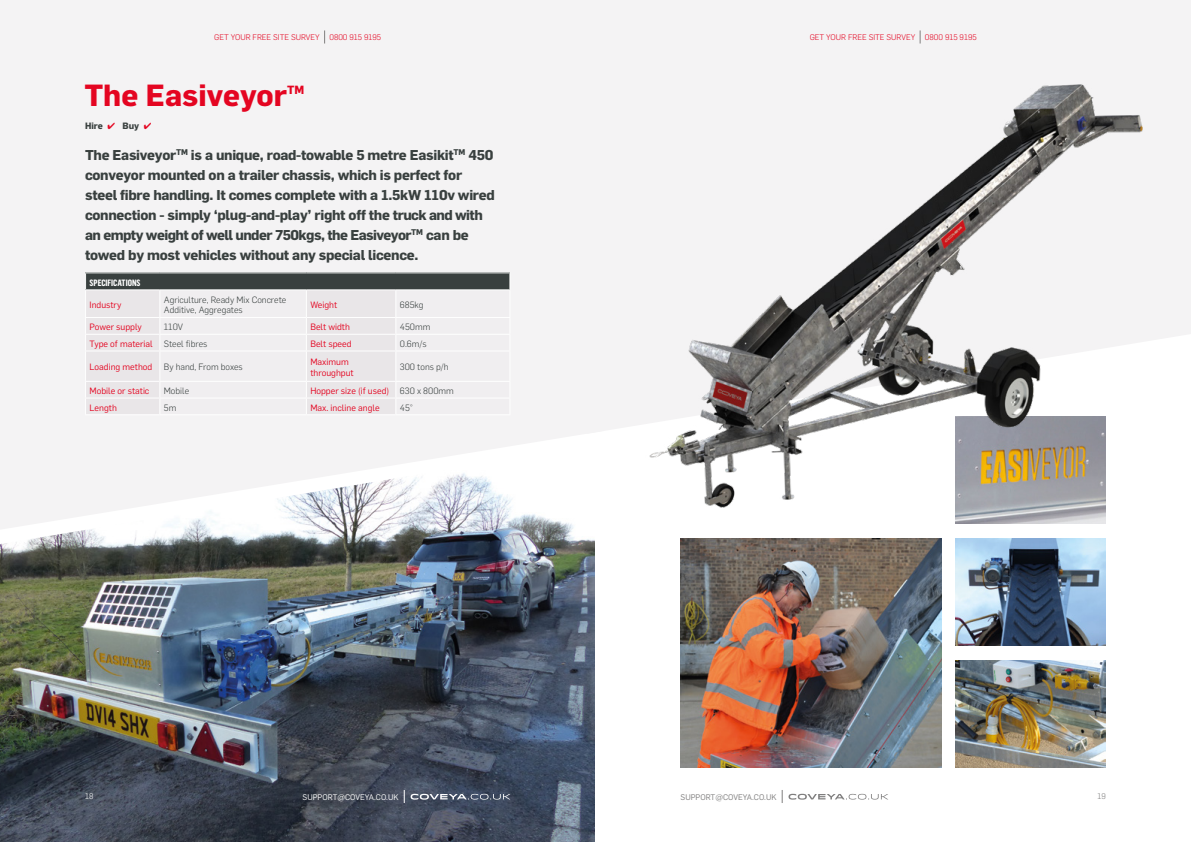
<style>
.page{position:relative;width:1191px;height:842px;background:#fff}
.page>*{position:absolute;margin:0;border:0;box-sizing:border-box;transform-origin:0 0}
.t1{font:700 30px "Flama";color:#e40521}
.t2{font:700 14px/20px "Flama";letter-spacing:-.02em;color:#39403f}
.t3{font:700 11.7px "Flama";color:#e40521}
.t4{font:9px/10.8px "Flama";color:#e40521}
.t5{font:300 9px/10.8px "Flama";color:#39403f}
.t6{font:700 9px "Flama Condensed";color:#fff}
.t7{font:700 9px "Flama";color:#39403f}
.t8{font:300 8px "Flama";color:#e40521}
.t9{font:8px "Flama";color:#fff}
.t10{font:8px "Flama";color:#7f7e7e}
.t11{font:300 8px "Flama";color:#fff}
.t12{font:300 8px "Flama";color:#7f7e7e}
.s1{color:#e40521}
.s2{font-weight:300;color:#39403f}
</style>
<div class="page">
<img style="left:0;top:544px;width:595px;height:298px">
<img style="left:1px;top:530px;width:594px;height:14px">
<svg style="left:0;top:0;width:587px;height:530px;fill:#f4f3f4"></svg>
<svg style="left:324px;top:30px;width:1px;height:14px"></svg>
<svg style="left:404px;top:790px;width:106px;height:13px"></svg>
<div style="left:86px;top:273px;width:424px;height:17px;background:#39403f"></div>
<div style="left:396px;top:290px;width:113px;height:124px;background:#f0eef0"></div>
<hr style="left:85px;top:272px;width:75px;height:1px;background:#fff">
<hr style="left:160px;top:272px;width:146px;height:1px;background:#fff">
<hr style="left:306px;top:272px;width:90px;height:1px;background:#fff">
<hr style="left:396px;top:272px;width:114px;height:1px;background:#fff">
<hr style="left:396px;top:289px;width:114px;height:1px;background:#fff">
<hr style="left:396px;top:317px;width:114px;height:1px;background:#fff">
<hr style="left:396px;top:334px;width:114px;height:1px;background:#fff">
<svg style="left:509px;top:273px;width:1px;height:77px"></svg>
<hr style="left:396px;top:350px;width:114px;height:1px;background:#fff">
<hr style="left:509px;top:351px;width:1px;height:30px;background:#fff">
<hr style="left:396px;top:381px;width:114px;height:1px;background:#fff">
<hr style="left:396px;top:398px;width:114px;height:1px;background:#fff">
<svg style="left:85px;top:273px;width:311px;height:141px"></svg>
<svg style="left:509px;top:382px;width:1px;height:32px"></svg>
<hr style="left:85px;top:414px;width:75px;height:1px;background:#fff">
<hr style="left:160px;top:414px;width:146px;height:1px;background:#fff">
<hr style="left:306px;top:414px;width:90px;height:1px;background:#fff">
<hr style="left:396px;top:414px;width:114px;height:1px;background:#fff">
<div style="left:587px;top:0;width:604px;height:434px;background:#f4f3f4"></div>
<svg style="left:920px;top:30px;width:1px;height:14px"></svg>
<svg style="left:782px;top:790px;width:106px;height:13px"></svg>
<img style="left:955px;top:660px;width:151px;height:107px">
<img style="left:955px;top:539px;width:151px;height:106px">
<img style="left:680px;top:539px;width:261px;height:228px">
<img style="left:622px;top:72px;width:525px;height:452px">
<div style="left:595px;top:441px;width:46px;height:401px;background:#fff"></div>
<p class="t8" style="left:214px;top:32px;width:169px">GET YOUR FREE SITE SURVEY 0800 915 9195</p>
<h1 class="t1" style="left:84px;top:77px;width:204px">The Easiveyor</h1>
<p class="t3" style="left:287px;top:82px;width:19px">TM</p>
<p class="t7" style="left:85px;top:120px;width:68px">Hire <span class="s1">✔</span> Buy <span class="s1">✔</span></p>
<p class="t2" style="left:85px;top:144px;width:411px">The Easiveyor<sup>TM</sup> is a unique, road-towable 5 metre Easikit<sup>TM</sup> 450 conveyor mounted on a trailer chassis, which is perfect for steel fibre handling. It comes complete with a 1.5kW 110v wired connection - simply ‘plug-and-play’ right off the truck and with an empty weight of well under 750kgs, the Easiveyor<sup>TM</sup> can be towed by most vehicles without any special licence.</p>
<p class="t6" style="left:90px;top:277px;width:53px">SPECIFICATIONS</p>
<p class="t4" style="left:90px;top:299px;width:34px">Industry</p>
<p class="t5" style="left:164px;top:293px;width:124px">Agriculture, Ready Mix Concrete<br>Additive, Aggregates</p>
<p class="t4" style="left:310px;top:299px;width:28px">Weight</p>
<p class="t5" style="left:400px;top:299px;width:25px">685kg</p>
<p class="t4" style="left:90px;top:321px;width:54px">Power supply</p>
<p class="t5" style="left:164px;top:321px;width:21px">110V</p>
<p class="t4" style="left:310px;top:321px;width:41px">Belt width</p>
<p class="t5" style="left:400px;top:321px;width:32px">450mm</p>
<p class="t4" style="left:90px;top:338px;width:119px">Type of material <span class="s2">Steel fibres</span></p>
<p class="t4" style="left:310px;top:338px;width:43px">Belt speed</p>
<p class="t5" style="left:400px;top:338px;width:28px">0.6m/s</p>
<p class="t4" style="left:90px;top:361px;width:64px">Loading method</p>
<p class="t5" style="left:164px;top:361px;width:80px">By hand, From boxes</p>
<p class="t4" style="left:310px;top:356px;width:45px">Maximum throughput</p>
<p class="t5" style="left:400px;top:361px;width:50px">300 tons p/h</p>
<p class="t4" style="left:90px;top:385px;width:61px">Mobile or static</p>
<p class="t5" style="left:164px;top:385px;width:27px">Mobile</p>
<p class="t4" style="left:310px;top:385px;width:145px">Hopper size (if used) <span class="s2">630 x 800mm</span></p>
<p class="t4" style="left:90px;top:401px;width:29px">Length</p>
<p class="t5" style="left:164px;top:402px;width:14px">5m</p>
<p class="t4" style="left:310px;top:401px;width:71px">Max. incline angle</p>
<p class="t5" style="left:400px;top:402px;width:15px">45°</p>
<p class="t11" style="left:85px;top:791px;width:10px">18</p>
<p class="t9" style="left:303px;top:791px;width:97px">SUPPORT@COVEYA.CO.UK</p>
<p class="t8" style="left:809px;top:32px;width:169px">GET YOUR FREE SITE SURVEY 0800 915 9195</p>
<p class="t10" style="left:680px;top:791px;width:97px">SUPPORT@COVEYA.CO.UK</p>
<p class="t12" style="left:1097px;top:791px;width:10px">19</p>
</div>
